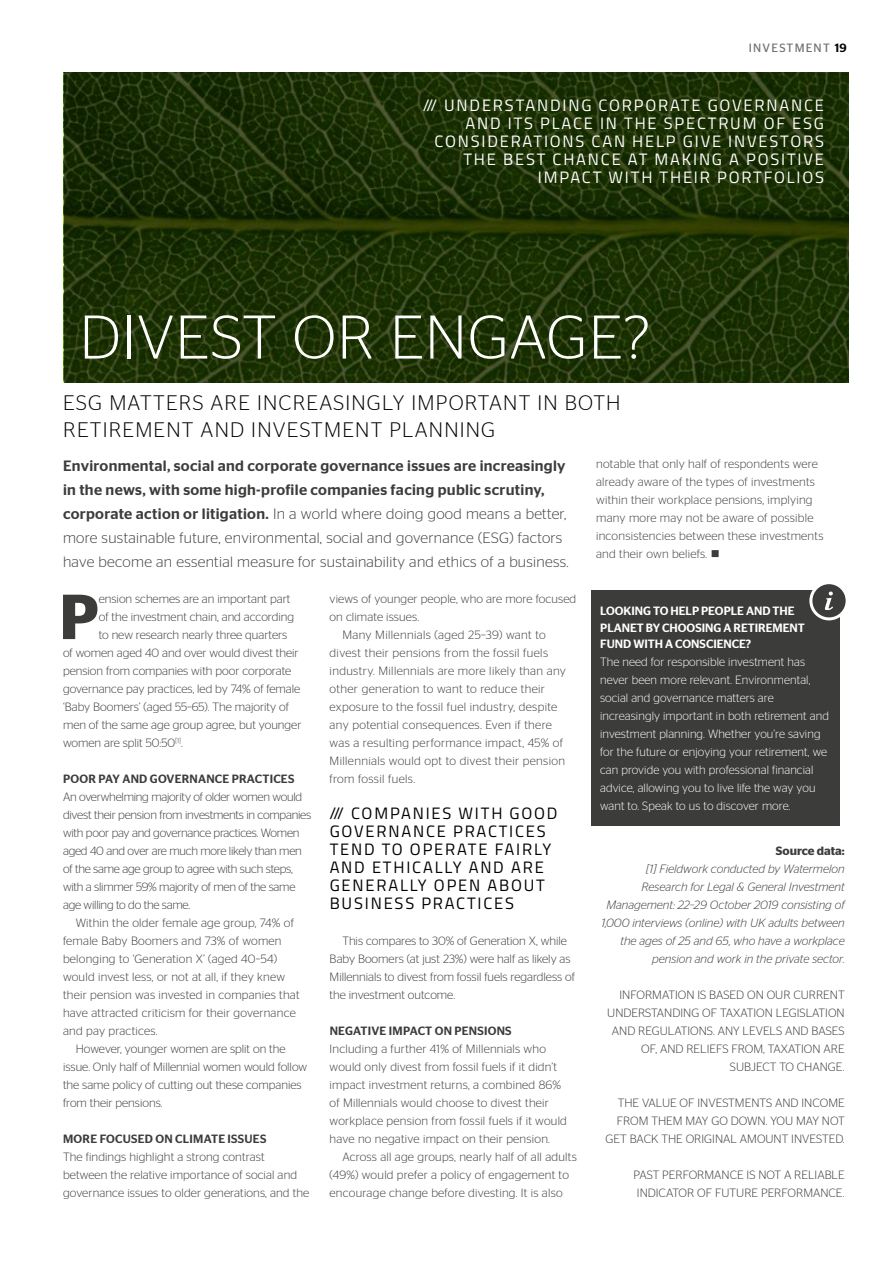
<style>
.page{position:relative;width:893px;height:1263px;background:#fff}
.page>*{position:absolute;margin:0;border:0;box-sizing:border-box;transform-origin:0 0}
.t1{font:600 63.45px "Stag Sans";color:#3c3c3b}
.t2{font:300 61.5px "Stag Sans";letter-spacing:.02em;color:#fff}
.t3{font:300 21px/27px "Stag Sans";letter-spacing:.06em;color:#000}
.t4{font:16.5px/18px "Titillium";letter-spacing:.11em;color:#fff;text-align:right}
.t5{font:16.5px/18px "Titillium";letter-spacing:.11em;color:#000}
.t6{font:300 15px/24px "Stag Sans";letter-spacing:.02em;color:#3c3c3b}
.t7{font:300 12px/18px "Stag Sans";letter-spacing:.005em;color:#3c3c3b}
.t8{font:300 12px/18px "Stag Sans";letter-spacing:.01em;color:#fff}
.t9{font:300 12px "Stag Sans";letter-spacing:.03em;color:#3c3c3b}
.t10{font:300 12px/18px "Stag Sans";letter-spacing:-.02em;color:#3c3c3b}
.t11{font:italic 300 12px/18px "Stag Sans";color:#3c3c3b;text-align:right}
.t12{font:500 12px "Stag Sans";letter-spacing:.02em;color:#3c3c3b}
.t13{font:500 12px/16.5px "Stag Sans";color:#fff}
.t14{font:12px "Stag Sans";letter-spacing:.1em;color:#706f6f}
.t15{font:600 12px "Stag Sans";color:#3c3c3b}
.s1{font-weight:500;color:#000}
.s2{font-weight:500}
</style>
<div class="page">
<svg style="left:64px;top:72px;width:785px;height:311px;background:#1e3206"></svg>
<div style="left:592px;top:590px;width:248px;height:236px;background:#3c3c3b"></div>
<div style="left:811px;top:583px;width:36px;height:36px;background:#3c3c3b;border-radius:50%"></div>
<div style="left:809px;top:581px;width:40px;height:39px;border:3px solid #fff;border-radius:50%"></div>
<svg style="left:825px;top:592px;width:8px;height:18px"></svg>
<p class="t14" style="left:749px;top:41px;width:99px">INVESTMENT <span class="s1">19</span></p>
<h3 class="t4" style="left:423px;top:96px;width:403px">/// UNDERSTANDING CORPORATE GOVERNANCE AND ITS PLACE IN THE SPECTRUM OF ESG CONSIDERATIONS CAN HELP GIVE INVESTORS THE BEST CHANCE AT MAKING A POSITIVE IMPACT WITH THEIR PORTFOLIOS</h3>
<h2 class="t2" style="left:80px;top:303px;width:572px">DIVEST OR ENGAGE?</h2>
<h3 class="t3" style="left:63px;top:389px;width:559px">ESG MATTERS ARE INCREASINGLY IMPORTANT IN BOTH<br>RETIREMENT AND INVESTMENT PLANNING</h3>
<p class="t6" style="left:63px;top:454px;width:507px"><span class="s2">Environmental, social and corporate governance issues are increasingly in the news, with some high-profile companies facing public scrutiny, corporate action or litigation.</span> In a world where doing good means a better, more sustainable future, environmental, social and governance (ESG) factors have become an essential measure for sustainability and ethics of a business.</p>
<p class="t13" style="left:600px;top:603px;width:206px">LOOKING TO HELP PEOPLE AND THE<br>PLANET BY CHOOSING A RETIREMENT<br>FUND WITH A CONSCIENCE?</p>
<p class="t8" style="left:600px;top:653px;width:230px">The need for responsible investment has never been more relevant. Environmental, social and governance matters are increasingly important in both retirement and investment planning. Whether you’re saving for the future or enjoying your retirement, we can provide you with professional financial advice, allowing you to live life the way you want to. Speak to us to discover more.</p>
<p class="t7" style="left:596px;top:455px;width:229px">notable that only half of respondents were already aware of the types of investments within their workplace pensions, implying many more may not be aware of possible inconsistencies between these investments and their own beliefs.</p>
<p class="t7" style="left:330px;top:590px;width:248px">views of younger people, who are more focused</p>
<p class="t7" style="left:330px;top:608px;width:91px">on climate issues.</p>
<p class="t9" style="left:342px;top:628px;width:205px">Many Millennials (aged 25–39) want to</p>
<p class="t9" style="left:330px;top:646px;width:220px">divest their pensions from the fossil fuels</p>
<p class="t9" style="left:330px;top:664px;width:238px">industry. Millennials are more likely than any</p>
<p class="t9" style="left:330px;top:682px;width:217px">other generation to want to reduce their</p>
<p class="t9" style="left:330px;top:700px;width:229px">exposure to the fossil fuel industry, despite</p>
<p class="t9" style="left:330px;top:718px;width:224px">any potential consequences. Even if there</p>
<p class="t9" style="left:330px;top:736px;width:235px">was a resulting performance impact, 45% of</p>
<p class="t9" style="left:330px;top:754px;width:237px">Millennials would opt to divest their pension</p>
<p class="t9" style="left:330px;top:772px;width:87px">from fossil fuels.</p>
<h3 class="t5" style="left:330px;top:803px;width:229px">/// COMPANIES WITH GOOD<br>GOVERNANCE PRACTICES<br>TEND TO OPERATE FAIRLY<br>AND ETHICALLY AND ARE<br>GENERALLY OPEN ABOUT<br>BUSINESS PRACTICES</h3>
<p class="t7" style="left:330px;top:932px;width:247px;text-indent:13px">This compares to 30% of Generation X, while Baby Boomers (at just 23%) were half as likely as Millennials to divest from fossil fuels regardless of the investment outcome.</p>
<p class="t12" style="left:330px;top:1024px;width:183px">NEGATIVE IMPACT ON PENSIONS</p>
<p class="t7" style="left:330px;top:1040px;width:239px">Including a further 41% of Millennials who would only divest from fossil fuels if it didn’t impact investment returns, a combined 86% of Millennials would choose to divest their workplace pension from fossil fuels if it would have no negative impact on their pension.</p>
<p class="t7" style="left:330px;top:1148px;width:249px;text-indent:13px">Across all age groups, nearly half of all adults (49%) would prefer a policy of engagement to encourage change before divesting. It is also</p>
<h1 class="t1" style="left:59px;top:580px;width:41px">P</h1>
<p class="t7" style="left:99px;top:590px;width:193px">ension schemes are an important part</p>
<p class="t7" style="left:99px;top:608px;width:197px">of the investment chain, and according</p>
<p class="t7" style="left:99px;top:626px;width:190px">to new research nearly three quarters</p>
<p class="t7" style="left:63px;top:644px;width:237px">of women aged 40 and over would divest their</p>
<p class="t7" style="left:63px;top:662px;width:230px">pension from companies with poor corporate</p>
<p class="t7" style="left:63px;top:680px;width:239px">governance pay practices, led by 74% of female</p>
<p class="t7" style="left:63px;top:698px;width:227px">‘Baby Boomers’ (aged 55–65). The majority of</p>
<p class="t7" style="left:63px;top:716px;width:240px">men of the same age group agree, but younger</p>
<p class="t7" style="left:63px;top:734px;width:121px">women are split 50:50<sup>[1]</sup>.</p>
<p class="t12" style="left:63px;top:772px;width:233px">POOR PAY AND GOVERNANCE PRACTICES</p>
<p class="t10" style="left:63px;top:788px;width:250px">An overwhelming majority of older women would divest their pension from investments in companies with poor pay and governance practices. Women aged 40 and over are much more likely than men of the same age group to agree with such steps, with a slimmer 59% majority of men of the same age willing to do the same.</p>
<p class="t7" style="left:63px;top:914px;width:238px;text-indent:13px">Within the older female age group, 74% of female Baby Boomers and 73% of women belonging to ‘Generation X’ (aged 40–54) would invest less, or not at all, if they knew their pension was invested in companies that have attracted criticism for their governance and pay practices.</p>
<p class="t7" style="left:63px;top:1040px;width:246px;text-indent:13px">However, younger women are split on the issue. Only half of Millennial women would follow the same policy of cutting out these companies from their pensions.</p>
<p class="t12" style="left:63px;top:1132px;width:205px">MORE FOCUSED ON CLIMATE ISSUES</p>
<p class="t7" style="left:63px;top:1148px;width:248px">The findings highlight a strong contrast between the relative importance of social and governance issues to older generations, and the</p>
<p class="t15" style="left:776px;top:844px;width:70px">Source data:</p>
<p class="t11" style="left:601px;top:860px;width:245px">[1] Fieldwork conducted by Watermelon Research for Legal &amp; General Investment Management: 22–29 October 2019 consisting of 1,000 interviews (online) with UK adults between the ages of 25 and 65, who have a workplace pension and work in the private sector.</p>
<p class="t7" style="left:607px;top:986px;width:239px;text-align:right">INFORMATION IS BASED ON OUR CURRENT UNDERSTANDING OF TAXATION LEGISLATION AND REGULATIONS. ANY LEVELS AND BASES OF, AND RELIEFS FROM, TAXATION ARE SUBJECT TO CHANGE.</p>
<p class="t7" style="left:605px;top:1094px;width:241px;text-align:right">THE VALUE OF INVESTMENTS AND INCOME<br>FROM THEM MAY GO DOWN. YOU MAY NOT<br>GET BACK THE ORIGINAL AMOUNT INVESTED.</p>
<p class="t7" style="left:633px;top:1166px;width:213px">PAST PERFORMANCE IS NOT A RELIABLE<br>INDICATOR OF FUTURE PERFORMANCE.</p>
</div>
